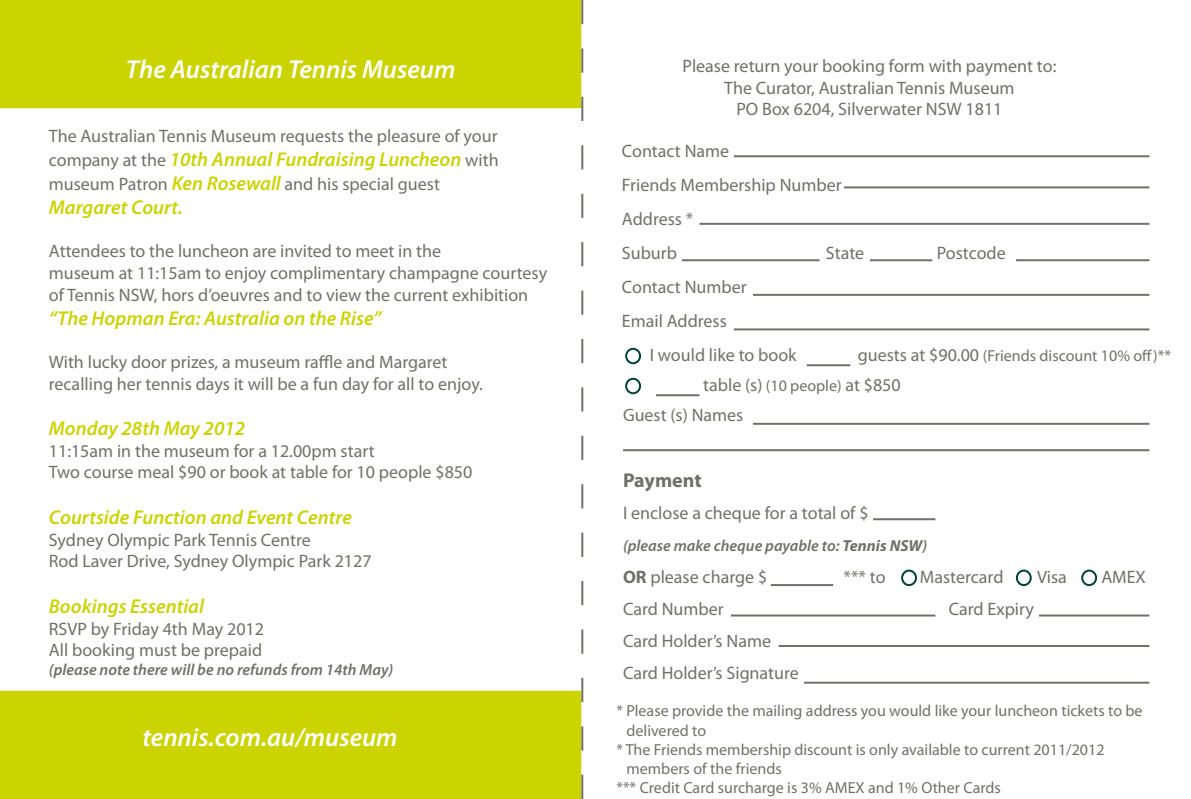
<style>
.page{position:relative;width:1191px;height:799px;background:#fff}
.page>*{position:absolute;margin:0;border:0;box-sizing:border-box;transform-origin:0 0}
.t1{font:italic 600 26px "Myriad Pro";color:#fff}
.t2{font:italic 600 20px "Myriad Pro";color:#cbd300}
.t3{font:700 20px "Myriad Pro";letter-spacing:-.005em;color:#70706b}
.t4{font:18px/21.6px "Myriad Pro";color:#70706b}
.t5{font:16px "Myriad Pro";color:#70706b}
.t6{font:italic 600 16px "Myriad Pro";color:#70706b}
.s1{font-weight:400;font-style:normal;font-size:18px;color:#70706b}
.s2{font-weight:600;font-style:italic;font-size:20px;color:#cbd300}
.s3{font-size:18px}
.s4{font-size:16px}
.s5{font-weight:700}
</style>
<div class="page">
<div style="left:1px;top:1px;width:579px;height:106px;background:#cbd300"></div>
<div style="left:0;top:0;width:581px;height:108px;border:2px solid #cbd300"></div>
<div style="left:0;top:690px;width:581px;height:108px;background:#cbd300"></div>
<hr style="left:734px;top:155px;width:415px;height:2px;background:#70706b">
<hr style="left:753px;top:422px;width:396px;height:2px;background:#70706b">
<hr style="left:699px;top:223px;width:450px;height:2px;background:#70706b">
<hr style="left:844px;top:186px;width:305px;height:2px;background:#70706b">
<hr style="left:682px;top:259px;width:137px;height:2px;background:#70706b">
<hr style="left:870px;top:259px;width:62px;height:2px;background:#70706b">
<hr style="left:1016px;top:259px;width:133px;height:2px;background:#70706b">
<hr style="left:753px;top:294px;width:396px;height:2px;background:#70706b">
<hr style="left:734px;top:328px;width:415px;height:2px;background:#70706b">
<hr style="left:806px;top:364px;width:44px;height:2px;background:#70706b">
<hr style="left:656px;top:394px;width:43px;height:2px;background:#70706b">
<div style="left:625px;top:377px;width:16px;height:17px;border:2px solid #004237;border-radius:50%"></div>
<div style="left:625px;top:347px;width:16px;height:17px;border:2px solid #004237;border-radius:50%"></div>
<hr style="left:623px;top:449px;width:526px;height:2px;background:#70706b">
<hr style="left:873px;top:518px;width:62px;height:2px;background:#70706b">
<hr style="left:771px;top:584px;width:62px;height:2px;background:#70706b">
<div style="left:1015px;top:569px;width:16px;height:17px;border:2px solid #004237;border-radius:50%"></div>
<div style="left:1081px;top:569px;width:16px;height:17px;border:2px solid #004237;border-radius:50%"></div>
<div style="left:901px;top:569px;width:16px;height:17px;border:2px solid #004237;border-radius:50%"></div>
<hr style="left:804px;top:681px;width:345px;height:2px;background:#70706b">
<hr style="left:778px;top:644px;width:371px;height:2px;background:#70706b">
<hr style="left:731px;top:614px;width:204px;height:2px;background:#70706b">
<hr style="left:1039px;top:614px;width:110px;height:2px;background:#70706b">
<svg style="left:581px;top:0;width:2px;height:798px"></svg>
<h1 class="t1" style="left:126px;top:53px;width:331px">The Australian Tennis Museum</h1>
<p class="t4" style="left:49px;top:125px;width:450px">The Australian Tennis Museum requests the pleasure of your</p>
<p class="t2" style="left:49px;top:147px;width:451px"><span class="s1">company at the</span> 10th Annual Fundraising Luncheon <span class="s1">with</span></p>
<p class="t4" style="left:49px;top:173px;width:392px">museum Patron <span class="s2">Ken Rosewall</span> and his special guest</p>
<p class="t2" style="left:49px;top:195px;width:135px">Margaret Court.</p>
<p class="t4" style="left:49px;top:240px;width:500px">Attendees to the luncheon are invited to meet in the<br>museum at 11:15am to enjoy complimentary champagne courtesy of Tennis NSW, hors d’oeuvres and to view the current exhibition</p>
<p class="t2" style="left:49px;top:305px;width:334px">“The Hopman Era: Australia on the Rise”</p>
<p class="t4" style="left:49px;top:350px;width:435px">With lucky door prizes, a museum raffle and Margaret recalling her tennis days it will be a fun day for all to enjoy.</p>
<p class="t2" style="left:49px;top:415px;width:198px">Monday 28th May 2012</p>
<p class="t4" style="left:49px;top:439px;width:425px">11:15am in the museum for a 12.00pm start<br>Two course meal $90 or book at table for 10 people $850</p>
<p class="t2" style="left:49px;top:504px;width:304px">Courtside Function and Event Centre</p>
<p class="t4" style="left:49px;top:528px;width:324px">Sydney Olympic Park Tennis Centre<br>Rod Laver Drive, Sydney Olympic Park 2127</p>
<p class="t2" style="left:49px;top:593px;width:157px">Bookings Essential</p>
<p class="t4" style="left:49px;top:617px;width:217px">RSVP by Friday 4th May 2012<br>All booking must be prepaid</p>
<p class="t6" style="left:49px;top:659px;width:346px">(please note there will be no refunds from 14th May)</p>
<h1 class="t1" style="left:142px;top:720px;width:257px">tennis.com.au/museum</h1>
<p class="t4" style="left:682px;top:55px;width:375px;text-align:center">Please return your booking form with payment to:<br>The Curator, Australian Tennis Museum<br>PO Box 6204, Silverwater NSW 1811</p>
<p class="t4" style="left:622px;top:134px;width:221px;line-height:34px">Contact Name<br>Friends Membership Number<br>Address *<br>Suburb</p>
<p class="t4" style="left:826px;top:242px;width:40px">State</p>
<p class="t4" style="left:936px;top:242px;width:70px">Postcode</p>
<p class="t4" style="left:622px;top:270px;width:126px;line-height:34px">Contact Number<br>Email Address</p>
<p class="t4" style="left:650px;top:344px;width:148px">I would like to book</p>
<p class="t5" style="left:858px;top:346px;width:315px"><span class="s3">guests at $90.00</span> (Friends discount 10% off)**</p>
<p class="t4" style="left:623px;top:370px;width:279px;line-height:30px;text-indent:80px">table (s) <span class="s4">(10 people)</span> at $850<br>Guest (s) Names</p>
<p class="t3" style="left:623px;top:467px;width:80px">Payment</p>
<p class="t4" style="left:623px;top:501px;width:247px">I enclose a cheque for a total of $</p>
<p class="t6" style="left:623px;top:535px;width:306px">(please make cheque payable to: <span class="s5">Tennis NSW</span>)</p>
<p class="t4" style="left:623px;top:565px;width:146px"><span class="s5">OR</span> please charge $</p>
<p class="t4" style="left:843px;top:565px;width:43px">*** to</p>
<p class="t4" style="left:920px;top:565px;width:85px">Mastercard</p>
<p class="t4" style="left:1037px;top:565px;width:31px">Visa</p>
<p class="t4" style="left:1101px;top:565px;width:46px">AMEX</p>
<p class="t4" style="left:623px;top:597px;width:102px">Card Number</p>
<p class="t4" style="left:949px;top:597px;width:87px">Card Expiry</p>
<p class="t4" style="left:623px;top:624px;width:177px;line-height:32px">Card Holder’s Name<br>Card Holder’s Signature</p>
<p class="t5" style="left:616px;top:701px;width:528px">* Please provide the mailing address you would like your luncheon tickets to be</p>
<p class="t5" style="left:626px;top:720px;width:81px">delivered to</p>
<p class="t5" style="left:616px;top:739px;width:490px">* The Friends membership discount is only available to current 2011/2012</p>
<p class="t5" style="left:626px;top:758px;width:157px">members of the friends</p>
<p class="t5" style="left:616px;top:777px;width:386px">*** Credit Card surcharge is 3% AMEX and 1% Other Cards</p>
</div>
